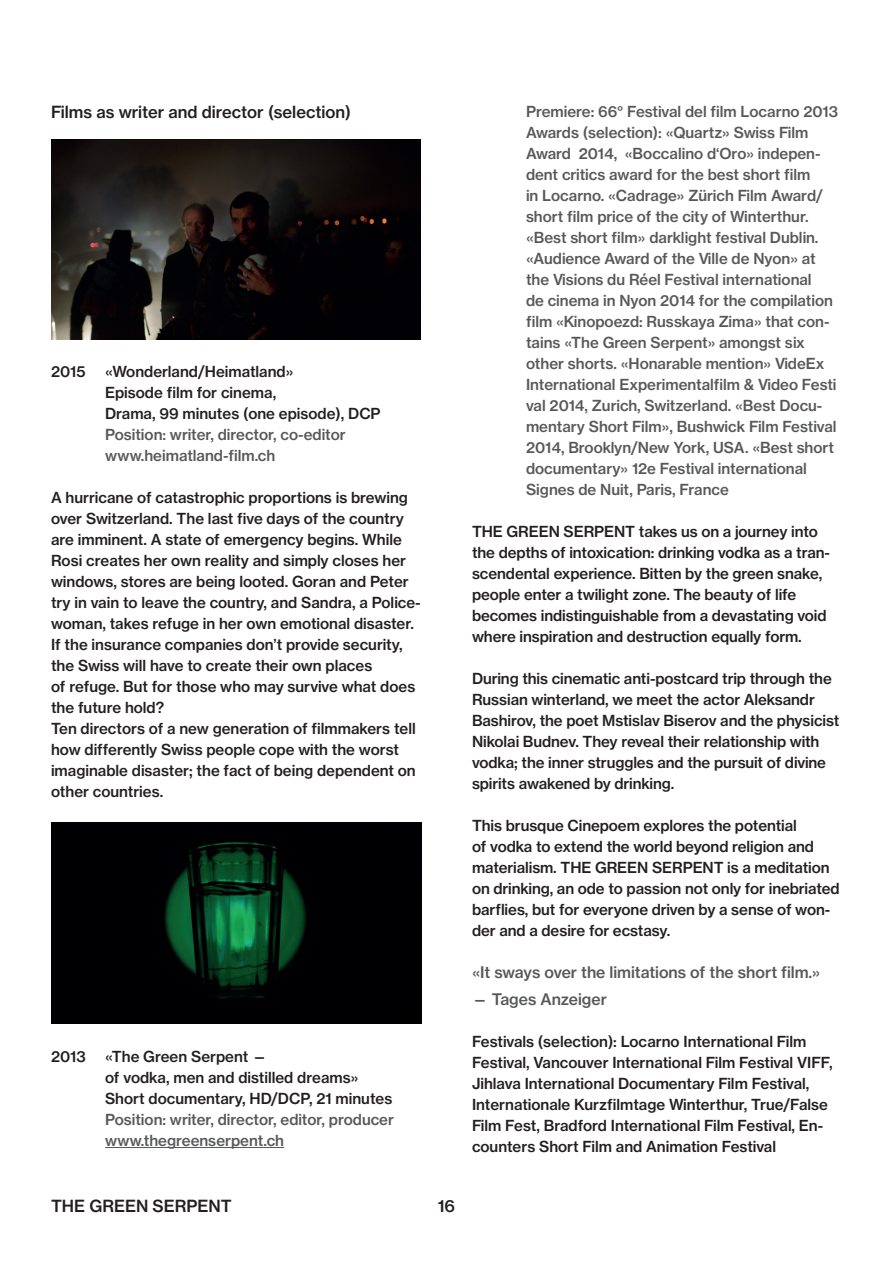
<style>
.page{position:relative;width:893px;height:1263px;background:#fff}
.page>*{position:absolute;margin:0;border:0;box-sizing:border-box;transform-origin:0 0}
.t1{font:500 16.5px "Neue Haas Grotesk Text";color:#231f20}
.t2{font:500 15.75px "Neue Haas Grotesk Text";color:#57585a}
.t3{font:500 15px/21px "Neue Haas Grotesk Text";letter-spacing:-.005em;color:#231f20}
.t4{font:500 15px/21px "Neue Haas Grotesk Text";color:#57585a}
</style>
<div class="page">
<hr style="left:105px;top:1147px;width:179px;height:1px;background:#57585a">
<img style="left:51px;top:823px;width:370px;height:200px">
<img style="left:51px;top:139px;width:370px;height:201px">
<p class="t1" style="left:51px;top:102px;width:301px">Films as writer and director (selection)</p>
<p class="t3" style="left:51px;top:361px;width:36px">2015</p>
<p class="t3" style="left:105px;top:361px;width:277px">«Wonderland/Heimatland»<br>Episode film for cinema,<br>Drama, 99 minutes (one episode), DCP</p>
<p class="t4" style="left:105px;top:424px;width:242px">Position: writer, director, co-editor www.heimatland-film.ch</p>
<p class="t3" style="left:51px;top:487px;width:371px">A hurricane of catastrophic proportions is brewing over Switzerland. The last five days of the country are imminent. A state of emergency begins. While Rosi creates her own reality and simply closes her windows, stores are being looted. Goran and Peter try in vain to leave the country, and Sandra, a Police&shy;woman, takes refuge in her own emotional disaster.<br>If the insurance companies don’t provide security, the Swiss will have to create their own places<br>of refuge. But for those who may survive what does the future hold?<br>Ten directors of a new generation of filmmakers tell how differently Swiss people cope with the worst imaginable disaster; the fact of being dependent on other countries.</p>
<p class="t3" style="left:51px;top:1046px;width:36px">2013</p>
<p class="t3" style="left:105px;top:1046px;width:289px">«The Green Serpent —<br>of vodka, men and distilled dreams»<br>Short documentary, HD/DCP, 21 minutes</p>
<p class="t4" style="left:105px;top:1109px;width:291px">Position: writer, director, editor, producer www.thegreenserpent.ch</p>
<p class="t4" style="left:526px;top:101px;width:314px">Premiere: 66° Festival del film Locarno 2013<br>Awards (selection): «Quartz» Swiss Film Award 2014, «Boccalino d‘Oro» indepen&shy;dent critics award for the best short film<br>in Locarno. «Cadrage» Zürich Film Award/ short film price of the city of Winterthur. «Best short film» darklight festival Dublin. «Audience Award of the Ville de Nyon» at the Visions du Réel Festival international<br>de cinema in Nyon 2014 for the compilation film «Kinopoezd: Russkaya Zima» that con&shy;tains «The Green Serpent» amongst six other shorts. «Honarable mention» VideEx International Experimentalfilm &amp; Video Festi val 2014, Zurich, Switzerland. «Best Docu&shy;mentary Short Film», Bushwick Film Festival 2014, Brooklyn/New York, USA. «Best short documentary» 12e Festival international Signes de Nuit, Paris, France</p>
<p class="t3" style="left:472px;top:521px;width:360px">THE GREEN SERPENT takes us on a journey into the depths of intoxication: drinking vodka as a tran&shy;scendental experience. Bitten by the green snake, people enter a twilight zone. The beauty of life becomes indistinguishable from a devastating void where inspiration and destruction equally form.</p>
<p class="t3" style="left:472px;top:668px;width:369px">During this cinematic anti-postcard trip through the Russian winterland, we meet the actor Aleksandr Bashirov, the poet Mstislav Biserov and the physicist Nikolai Budnev. They reveal their relationship with vodka; the inner struggles and the pursuit of divine spirits awakened by drinking.</p>
<p class="t3" style="left:472px;top:815px;width:369px">This brusque Cinepoem explores the potential<br>of vodka to extend the world beyond religion and materialism. THE GREEN SERPENT is a meditation on drinking, an ode to passion not only for inebriated barflies, but for everyone driven by a sense of won&shy;der and a desire for ecstasy.</p>
<p class="t2" style="left:472px;top:962px;width:350px">«It sways over the limitations of the short film.»</p>
<p class="t2" style="left:472px;top:989px;width:136px">— Tages Anzeiger</p>
<p class="t3" style="left:472px;top:1031px;width:362px">Festivals (selection): Locarno International Film Festival, Vancouver International Film Festival VIFF, Jihlava International Documentary Film Festival, Internationale Kurzfilmtage Winterthur, True/False Film Fest, Bradford International Film Festival, En&shy;counters Short Film and Animation Festival</p>
<p class="t1" style="left:51px;top:1196px;width:182px">THE GREEN SERPENT</p>
<p class="t1" style="left:438px;top:1196px;width:19px">16</p>
</div>
